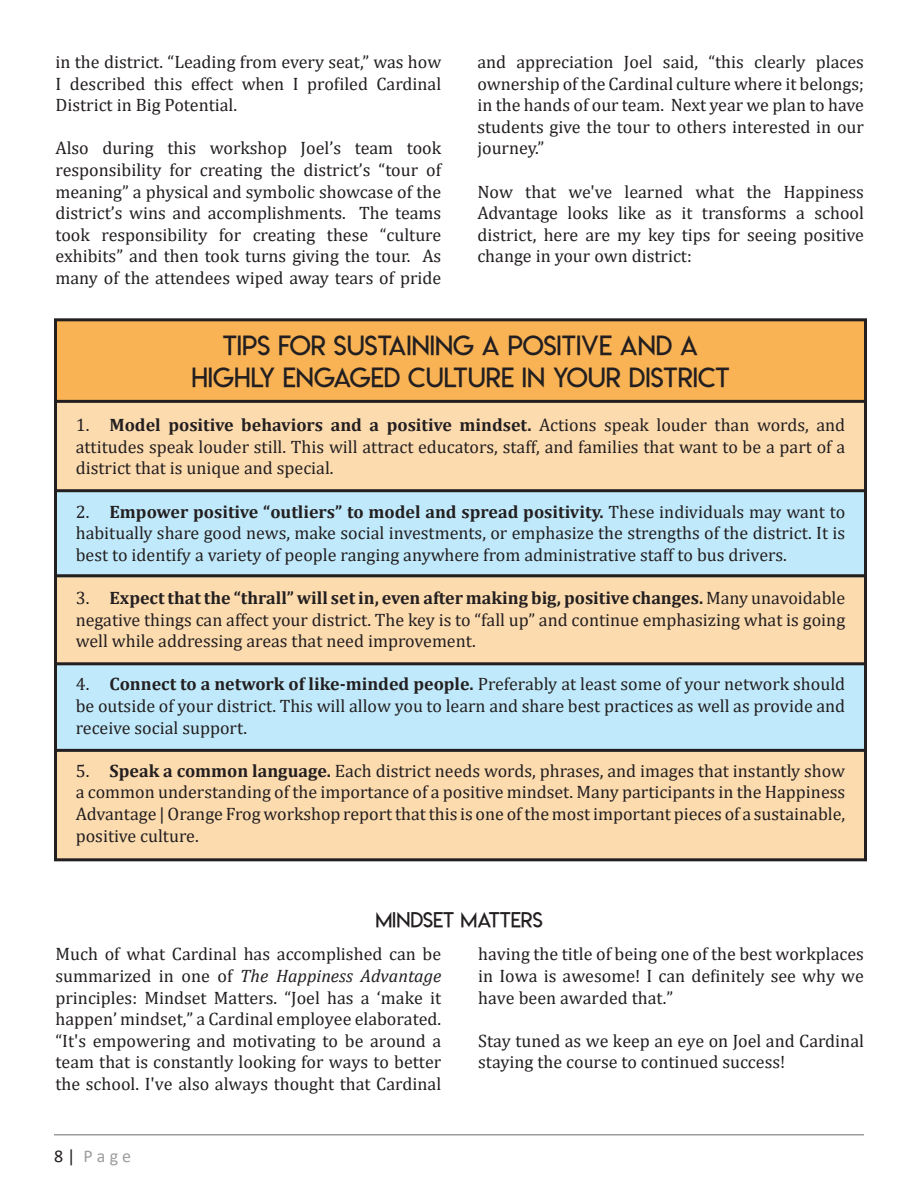
<style>
.page{position:relative;width:918px;height:1188px;background:#fff}
.page>*{position:absolute;margin:0;border:0;box-sizing:border-box;transform-origin:0 0}
.t1{font:27px "Lemon Milklight";color:#231f20}
.t2{font:21px "Lemon Milklight";color:#231f20}
.t3{font:18px/21.6px "Cambria";color:#231f20;text-align:justify}
.t4{font:18px "Calibri";color:#9f9d9e}
.s1{font-weight:700}
.s2{font-style:italic}
.s3{color:#231f20}
</style>
<div class="page">
<hr style="left:54px;top:1134px;width:810px;height:2px;background:#9f9d9e">
<div style="left:56px;top:320px;width:810px;height:81px;background:#f9b354"></div>
<div style="left:56px;top:401px;width:810px;height:91px;background:#fcdbaf"></div>
<div style="left:56px;top:492px;width:810px;height:85px;background:#c0eafb"></div>
<div style="left:56px;top:577px;width:810px;height:87px;background:#fcdbaf"></div>
<div style="left:56px;top:664px;width:810px;height:88px;background:#c0eafb"></div>
<div style="left:56px;top:750px;width:810px;height:111px;background:#fcdbaf"></div>
<div style="left:54px;top:318px;width:813px;height:543px;border:3px solid #231f20"></div>
<hr style="left:56px;top:400px;width:810px;height:3px;background:#231f20">
<hr style="left:56px;top:489px;width:810px;height:3px;background:#231f20">
<hr style="left:56px;top:574px;width:811px;height:3px;background:#231f20">
<hr style="left:56px;top:662px;width:810px;height:3px;background:#231f20">
<hr style="left:56px;top:749px;width:810px;height:3px;background:#231f20">
<p class="t3" style="left:56px;top:51px;width:387px">in the district. “Leading from every seat,” was how I described this effect when I profiled Cardinal District in Big Potential.</p>
<p class="t3" style="left:56px;top:137px;width:387px">Also during this workshop Joel’s team took responsibility for creating the district’s “tour of meaning” a physical and symbolic showcase of the district’s wins and accomplishments. The teams took responsibility for creating these “culture exhibits” and then took turns giving the tour. As many of the attendees wiped away tears of pride</p>
<p class="t3" style="left:477px;top:51px;width:388px">and appreciation Joel said, “this clearly places ownership of the Cardinal culture where it belongs; in the hands of our team. Next year we plan to have students give the tour to others interested in our journey.”</p>
<p class="t3" style="left:477px;top:181px;width:388px">Now that we've learned what the Happiness Advantage looks like as it transforms a school district, here are my key tips for seeing positive change in your own district:</p>
<p class="t1" style="left:223px;top:328px;width:477px">TIPS FOR SUSTAINING A POSITIVE AND A</p>
<p class="t1" style="left:191px;top:361px;width:540px">HIGHLY ENGAGED CULTURE IN YOUR DISTRICT</p>
<p class="t3" style="left:76px;top:414px;width:771px">1. <span class="s1">Model positive behaviors and a positive mindset.</span> Actions speak louder than words, and attitudes speak louder still. This will attract educators, staff, and families that want to be a part of a district that is unique and special.</p>
<p class="t3" style="left:76px;top:501px;width:771px">2. <span class="s1">Empower positive “outliers” to model and spread positivity.</span> These individuals may want to habitually share good news, make social investments, or emphasize the strengths of the district. It is best to identify a variety of people ranging anywhere from administrative staff to bus drivers.</p>
<p class="t3" style="left:76px;top:587px;width:771px">3. <span class="s1">Expect that the “thrall” will set in, even after making big, positive changes.</span> Many unavoidable negative things can affect your district. The key is to “fall up” and continue emphasizing what is going well while addressing areas that need improvement.</p>
<p class="t3" style="left:76px;top:673px;width:771px">4. <span class="s1">Connect to a network of like-minded people.</span> Preferably at least some of your network should be outside of your district. This will allow you to learn and share best practices as well as provide and receive social support.</p>
<p class="t3" style="left:76px;top:760px;width:771px">5. <span class="s1">Speak a common language.</span> Each district needs words, phrases, and images that instantly show a common understanding of the importance of a positive mindset. Many participants in the Happiness Advantage | Orange Frog workshop report that this is one of the most important pieces of a sustainable, positive culture.</p>
<p class="t2" style="left:375px;top:907px;width:169px">MINDSET MATTERS</p>
<p class="t3" style="left:56px;top:943px;width:387px">Much of what Cardinal has accomplished can be summarized in one of <span class="s2">The Happiness Advantage </span>principles: Mindset Matters. “Joel has a ‘make it happen’ mindset,” a Cardinal employee elaborated. “It's empowering and motivating to be around a team that is constantly looking for ways to better the school. I've also always thought that Cardinal</p>
<p class="t4" style="left:54px;top:1143px;width:79px"><span class="s3">8 |</span> P a g e</p>
<p class="t3" style="left:478px;top:943px;width:387px">having the title of being one of the best workplaces in Iowa is awesome! I can definitely see why we have been awarded that.”</p>
<p class="t3" style="left:478px;top:1030px;width:387px">Stay tuned as we keep an eye on Joel and Cardinal staying the course to continued success!</p>
</div>
